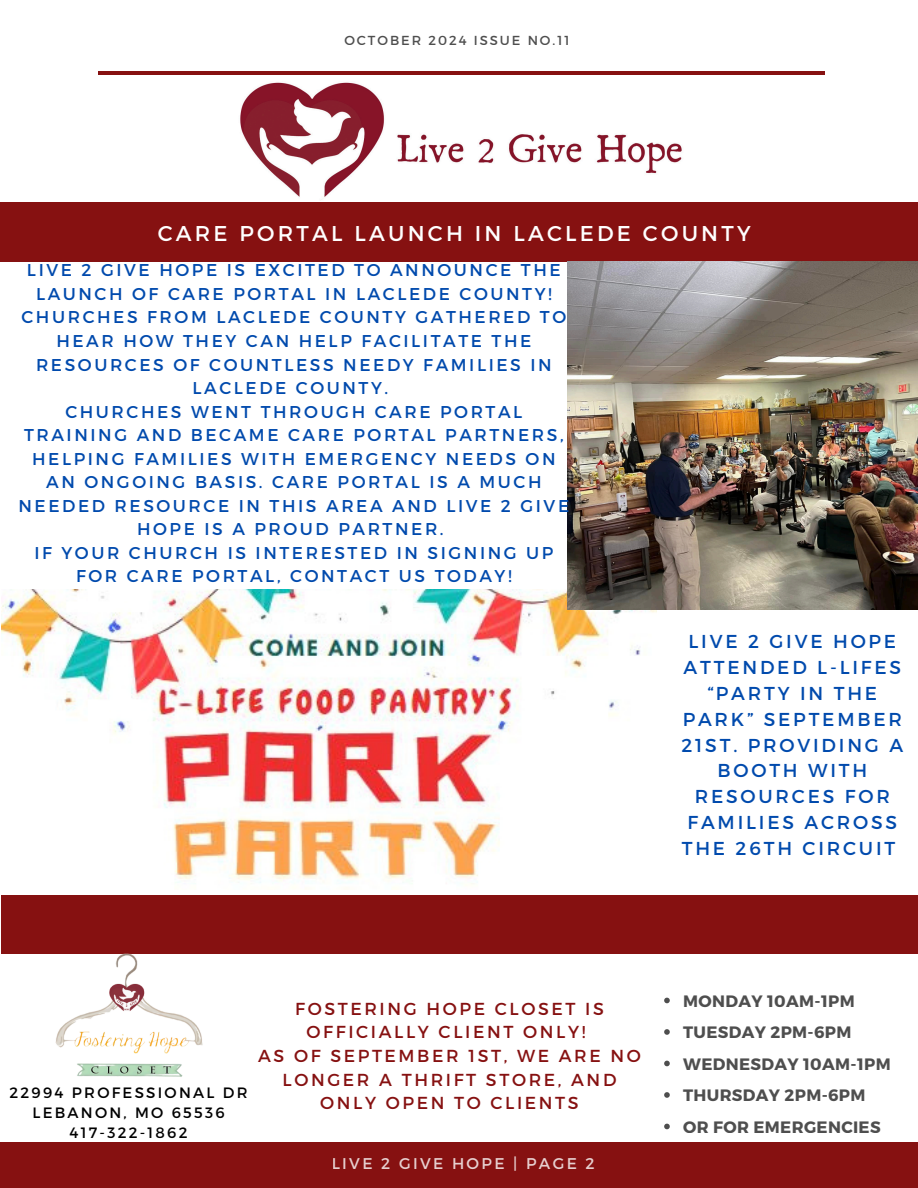
<style>
.page{position:relative;width:918px;height:1188px;background:#fff}
.page>*{position:absolute;margin:0;border:0;box-sizing:border-box;transform-origin:0 0}
.t1{font:21.45px "Montserrat";letter-spacing:.15em;color:#fff}
.t2{font:18.75px/25.8px "Montserrat";letter-spacing:.15em;color:#004aad;text-align:center}
.t3{font:17.4px/23.7px "Montserrat";letter-spacing:.15em;color:#861111;text-align:center}
.t4{font:17.1px/23.5px "Montserrat";letter-spacing:.15em;color:#004aad;text-align:center}
.t5{font:700 16.5px/31.5px "Montserrat";letter-spacing:.02em;color:#222}
.t6{font:15.6px "Montserrat";letter-spacing:.15em;color:#fff}
.t7{font:15px/20.2px "Montserrat";letter-spacing:.15em;color:#000;text-align:center}
.t8{font:13.05px "Montserrat";letter-spacing:.15em;color:#222}
</style>
<div class="page">
<div style="left:0;top:203px;width:918px;height:58px;background:#861111"></div>
<hr style="left:98px;top:72px;width:726px;height:3px;background:#861111">
<div style="left:0;top:1142px;width:918px;height:46px;background:#861111"></div>
<img style="left:240px;top:82px;width:442px;height:118px">
<div style="left:2px;top:895px;width:916px;height:59px;background:#861111"></div>
<img style="left:2px;top:589px;width:654px;height:295px">
<img style="left:567px;top:261px;width:351px;height:349px">
<img style="left:55px;top:953px;width:148px;height:124px">
<svg style="left:664px;top:998px;width:6px;height:5px"></svg>
<svg style="left:664px;top:1029px;width:6px;height:6px"></svg>
<svg style="left:664px;top:1061px;width:6px;height:5px"></svg>
<svg style="left:664px;top:1092px;width:6px;height:6px"></svg>
<svg style="left:664px;top:1124px;width:6px;height:5px"></svg>
<p class="t8" style="left:344px;top:32px;width:227px">OCTOBER 2024 ISSUE NO.11</p>
<p class="t1" style="left:158px;top:220px;width:594px">CARE PORTAL LAUNCH IN LACLEDE COUNTY</p>
<h2 class="t4" style="left:18px;top:258px;width:552px">LIVE 2 GIVE HOPE IS EXCITED TO ANNOUNCE THE LAUNCH OF CARE PORTAL IN LACLEDE COUNTY!<br>CHURCHES FROM LACLEDE COUNTY GATHERED TO HEAR HOW THEY CAN HELP FACILITATE THE RESOURCES OF COUNTLESS NEEDY FAMILIES IN LACLEDE COUNTY.<br>CHURCHES WENT THROUGH CARE PORTAL TRAINING AND BECAME CARE PORTAL PARTNERS, HELPING FAMILIES WITH EMERGENCY NEEDS ON AN ONGOING BASIS. CARE PORTAL IS A MUCH NEEDED RESOURCE IN THIS AREA AND LIVE 2 GIVE HOPE IS A PROUD PARTNER.<br>IF YOUR CHURCH IS INTERESTED IN SIGNING UP FOR CARE PORTAL, CONTACT US TODAY!</h2>
<p class="t2" style="left:682px;top:628px;width:223px">LIVE 2 GIVE HOPE<br>ATTENDED L-LIFES “PARTY IN THE<br>PARK” SEPTEMBER<br>21ST. PROVIDING A<br>BOOTH WITH<br>RESOURCES FOR<br>FAMILIES ACROSS<br>THE 26TH CIRCUIT</p>
<h3 class="t7" style="left:10px;top:1082px;width:240px">22994 PROFESSIONAL DR<br>LEBANON, MO 65536<br>417-322-1862</h3>
<p class="t3" style="left:258px;top:996px;width:384px">FOSTERING HOPE CLOSET IS<br>OFFICIALLY CLIENT ONLY!<br>AS OF SEPTEMBER 1ST, WE ARE NO<br>LONGER A THRIFT STORE, AND<br>ONLY OPEN TO CLIENTS</p>
<p class="t6" style="left:332px;top:1154px;width:265px">LIVE 2 GIVE HOPE | PAGE 2</p>
<p class="t5" style="left:683px;top:984px;width:209px">MONDAY 10AM-1PM<br>TUESDAY 2PM-6PM<br>WEDNESDAY 10AM-1PM<br>THURSDAY 2PM-6PM<br>OR FOR EMERGENCIES</p>
</div>
